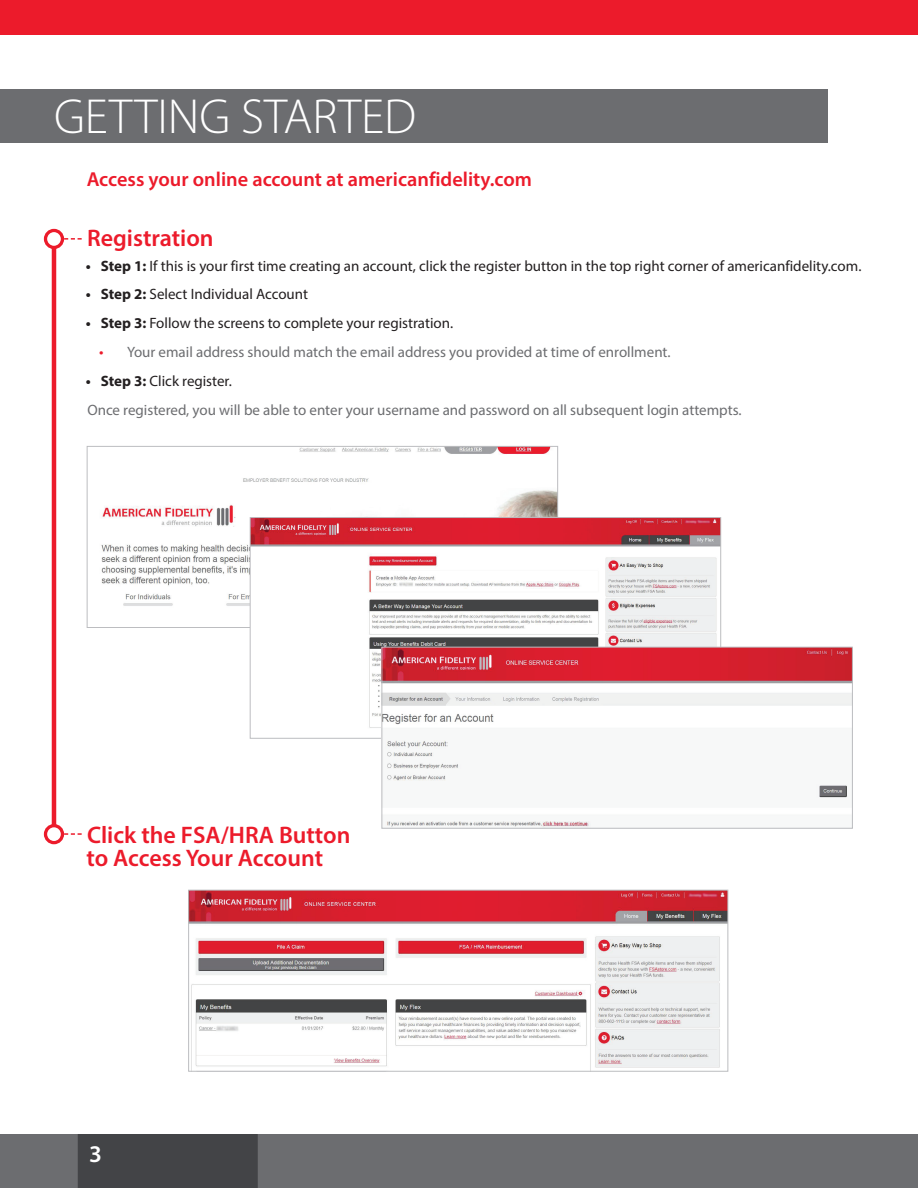
<style>
.page{position:relative;width:918px;height:1188px;background:#fff}
.page>*{position:absolute;margin:0;border:0;box-sizing:border-box;transform-origin:0 0}
.t1{font:300 49.5px "Myriad Pro";color:#fff}
.t2{font:600 24px/23.2px "Myriad Pro";color:#ec1b2b}
.t3{font:600 24px "Myriad Pro";color:#fff}
.t4{font:600 20.25px "Myriad Pro";color:#ec1b2b}
.t5{font:15px "Myriad Pro";color:#231f20}
.t6{font:15px/28.8px "Myriad Pro";color:#6c6d70}
.s1{font-weight:700}
.s2{font-size:15.75px;color:#ec1b2b}
.s3{font-weight:700;color:#231f20}
.s4{color:#231f20}
</style>
<div class="page">
<div style="left:0;top:1134px;width:918px;height:54px;background:#6c6d70"></div>
<div style="left:78px;top:1134px;width:180px;height:54px;background:#434447"></div>
<div style="left:0;top:0;width:918px;height:35px;background:#ec1b2b"></div>
<div style="left:0;top:89px;width:828px;height:53px;background:#6c6d70"></div>
<svg style="left:64px;top:238px;width:18px;height:2px"></svg>
<hr style="left:52px;top:240px;width:4px;height:594px;background:#ec1b2b">
<svg style="left:46px;top:230px;width:16px;height:17px"></svg>
<div style="left:44px;top:229px;width:20px;height:20px;border:3px solid #ec1b2b;border-radius:50%"></div>
<svg style="left:46px;top:826px;width:16px;height:17px"></svg>
<div style="left:44px;top:824px;width:20px;height:20px;border:3px solid #ec1b2b;border-radius:50%"></div>
<svg style="left:64px;top:833px;width:18px;height:2px"></svg>
<img style="left:101px;top:448px;width:455px;height:178px">
<div style="left:87px;top:446px;width:471px;height:182px;border:1px solid #bcbdc0"></div>
<img style="left:190px;top:892px;width:536px;height:177px">
<div style="left:188px;top:890px;width:540px;height:181px;border:1px solid #bcbdc0"></div>
<img style="left:252px;top:519px;width:467px;height:218px">
<img style="left:384px;top:649px;width:467px;height:177px">
<div style="left:382px;top:647px;width:471px;height:181px;border:1px solid #bcbdc0"></div>
<h1 class="t1" style="left:54px;top:86px;width:364px">GETTING STARTED</h1>
<h3 class="t4" style="left:87px;top:167px;width:447px">Access your online account at americanfidelity.com</h3>
<h2 class="t2" style="left:87px;top:225px;width:128px">Registration</h2>
<p class="t5" style="left:86px;top:256px;width:777px"><span class="s1">• Step 1:</span> If this is your first time creating an account, click the register button in the top right corner of americanfidelity.com.</p>
<p class="t5" style="left:86px;top:285px;width:224px"><span class="s1">• Step 2:</span> Select Individual Account</p>
<p class="t5" style="left:86px;top:314px;width:369px"><span class="s1">• Step 3:</span> Follow the screens to complete your registration.</p>
<p class="t6" style="left:99px;top:337px;width:573px"><span class="s2">•</span> Your email address should match the email address you provided at time of enrollment.</p>
<p class="t6" style="left:86px;top:366px;width:657px"><span class="s3">• Step 3:</span> <span class="s4">Click register.<br></span>Once registered, you will be able to enter your username and password on all subsequent login attempts.</p>
<h2 class="t2" style="left:86px;top:822px;width:266px">Click the FSA/HRA Button to Access Your Account</h2>
<h2 class="t3" style="left:89px;top:1138px;width:14px">3</h2>
</div>
